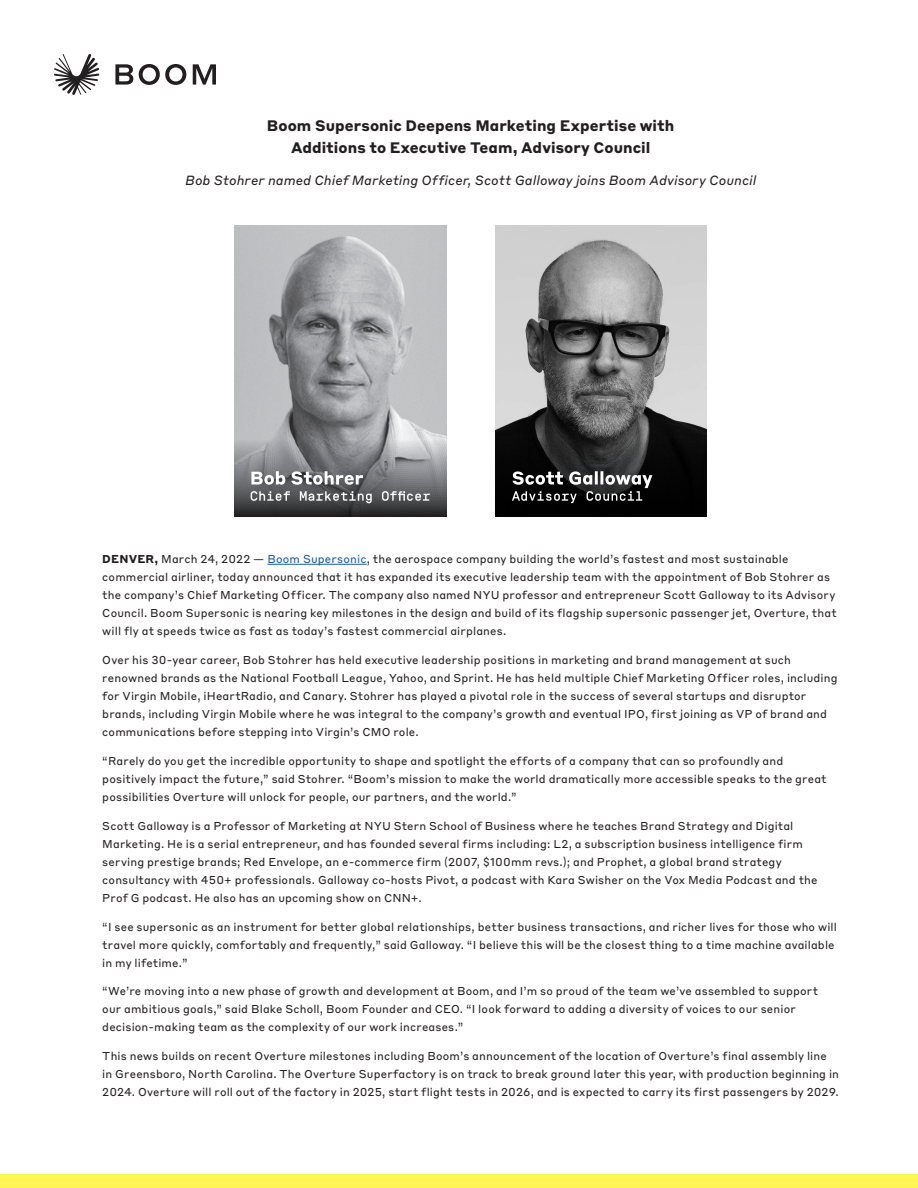
<style>
.page{position:relative;width:918px;height:1188px;background:#fff}
.page>*{position:absolute;margin:0;border:0;box-sizing:border-box;transform-origin:0 0}
.Boom_Body{font:700 15px "Styrene B";letter-spacing:.005em;color:#231f20}
.Boom_Body-2{font:italic 13.2px "Styrene B";color:#231f20}
.Boom_Body-3{font:11.25px/18px "Styrene B";letter-spacing:.015em;color:#231f20}
.s1{font-weight:700}
.s2{color:#175d9e}
</style>
<div class="page">
<svg style="left:115px;top:64px;width:18px;height:21px"></svg>
<svg style="left:139px;top:64px;width:47px;height:21px"></svg>
<svg style="left:193px;top:64px;width:23px;height:21px"></svg>
<svg style="left:54px;top:54px;width:45px;height:41px"></svg>
<div style="left:0;top:1174px;width:918px;height:14px;background:#fff554"></div>
<hr style="left:267px;top:564px;width:100px;height:1px;background:#175d9e">
<img style="left:234px;top:225px;width:212px;height:204px">
<img style="left:495px;top:225px;width:212px;height:204px">
<svg style="left:234px;top:429px;width:212px;height:87px;background:#7b7c7f"></svg>
<svg style="left:495px;top:429px;width:212px;height:87px;background:#131313"></svg>
<svg style="left:251px;top:491px;width:179px;height:12px;background:#797a7c"></svg>
<svg style="left:251px;top:471px;width:112px;height:14px"></svg>
<svg style="left:512px;top:471px;width:140px;height:32px;background:#4d4d4e"></svg>
<p class="Boom_Body" style="left:267px;top:112px;width:409px">Boom Supersonic Deepens Marketing Expertise with</p>
<p class="Boom_Body" style="left:291px;top:135px;width:361px">Additions to Executive Team, Advisory Council</p>
<p class="Boom_Body-2" style="left:185px;top:169px;width:573px">Bob Stohrer named Chief Marketing Officer, Scott Galloway joins Boom Advisory Council</p>
<p class="Boom_Body-3" style="left:102px;top:550px;width:736px"><span class="s1">DENVER,</span> March 24, 2022 — <span class="s2">Boom Supersonic</span>, the aerospace company building the world’s fastest and most sustainable commercial airliner, today announced that it has expanded its executive leadership team with the appointment of Bob Stohrer as the company’s Chief Marketing Officer. The company also named NYU professor and entrepreneur Scott Galloway to its Advisory Council. Boom Supersonic is nearing key milestones in the design and build of its flagship supersonic passenger jet, Overture, that will fly at speeds twice as fast as today’s fastest commercial airplanes.</p>
<p class="Boom_Body-3" style="left:102px;top:650px;width:737px">Over his 30-year career, Bob Stohrer has held executive leadership positions in marketing and brand management at such renowned brands as the National Football League, Yahoo, and Sprint. He has held multiple Chief Marketing Officer roles, including for Virgin Mobile, iHeartRadio, and Canary. Stohrer has played a pivotal role in the success of several startups and disruptor brands, including Virgin Mobile where he was integral to the company’s growth and eventual IPO, first joining as VP of brand and communications before stepping into Virgin’s CMO role.</p>
<p class="Boom_Body-3" style="left:102px;top:751px;width:726px">“Rarely do you get the incredible opportunity to shape and spotlight the efforts of a company that can so profoundly and positively impact the future,” said Stohrer. “Boom’s mission to make the world dramatically more accessible speaks to the great possibilities Overture will unlock for people, our partners, and the world.”</p>
<p class="Boom_Body-3" style="left:102px;top:816px;width:717px">Scott Galloway is a Professor of Marketing at NYU Stern School of Business where he teaches Brand Strategy and Digital Marketing. He is a serial entrepreneur, and has founded several firms including: L2, a subscription business intelligence firm serving prestige brands; Red Envelope, an e-commerce firm (2007, $100mm revs.); and Prophet, a global brand strategy consultancy with 450+ professionals. Galloway co-hosts Pivot, a podcast with Kara Swisher on the Vox Media Podcast and the Prof G podcast. He also has an upcoming show on CNN+.</p>
<p class="Boom_Body-3" style="left:102px;top:917px;width:736px">“I see supersonic as an instrument for better global relationships, better business transactions, and richer lives for those who will travel more quickly, comfortably and frequently,” said Galloway. “I believe this will be the closest thing to a time machine available in my lifetime.”</p>
<p class="Boom_Body-3" style="left:102px;top:982px;width:717px">“We’re moving into a new phase of growth and development at Boom, and I’m so proud of the team we’ve assembled to support our ambitious goals,” said Blake Scholl, Boom Founder and CEO. “I look forward to adding a diversity of voices to our senior decision-making team as the complexity of our work increases.”</p>
<p class="Boom_Body-3" style="left:102px;top:1046px;width:738px">This news builds on recent Overture milestones including Boom’s announcement of the location of Overture’s final assembly line in Greensboro, North Carolina. The Overture Superfactory is on track to break ground later this year, with production beginning in<br>2024. Overture will roll out of the factory in 2025, start flight tests in 2026, and is expected to carry its first passengers by 2029.</p>
</div>
